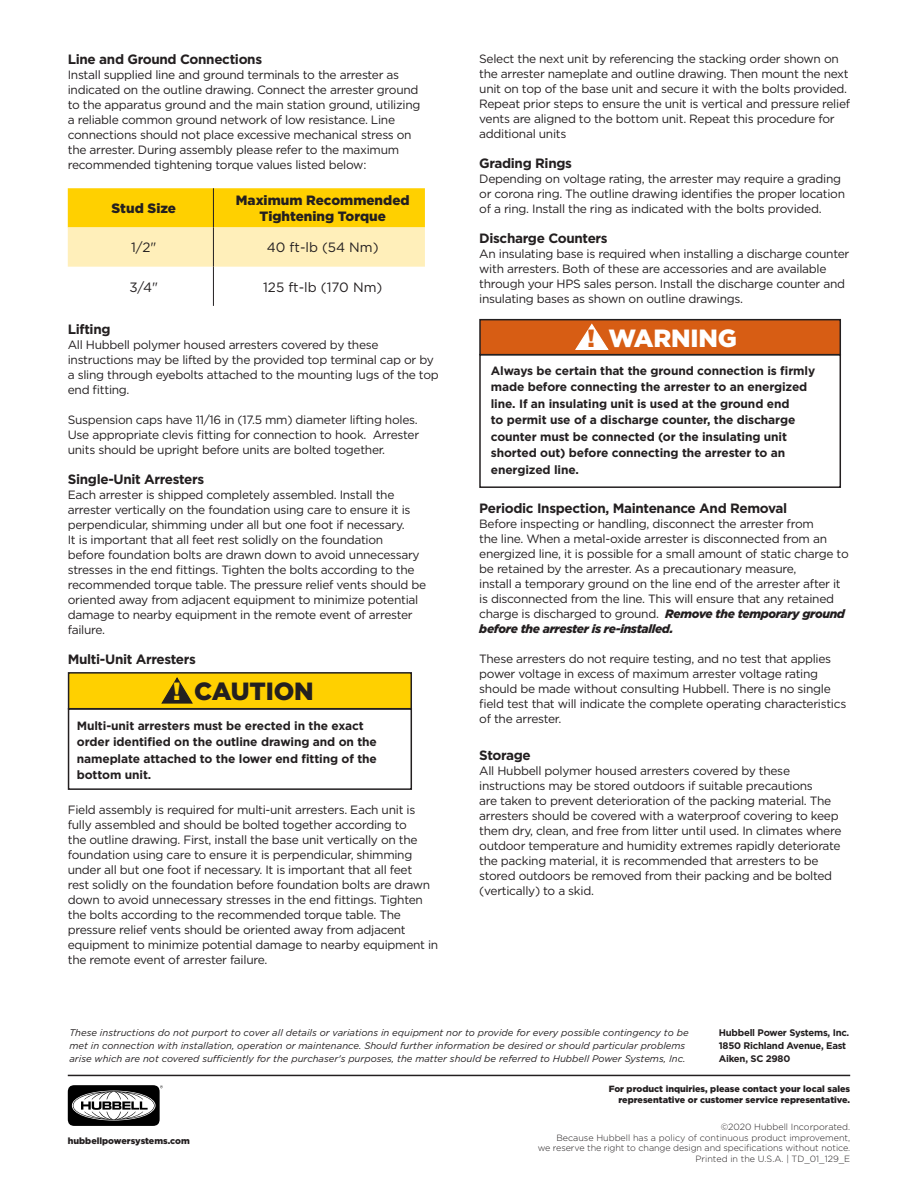
<style>
.page{position:relative;width:918px;height:1188px;background:#fff}
.page>*{position:absolute;margin:0;border:0;box-sizing:border-box;transform-origin:0 0}
.t1{font:900 24.9px "Gotham";letter-spacing:-.01em;color:#231f20}
.t2{font:900 24.9px "Gotham";letter-spacing:-.01em;color:#fff}
.t3{font:700 13.5px "Gotham";letter-spacing:-.025em;color:#231f20}
.t4{font:900 13.5px/16.2px "Gotham";color:#231f20;text-align:center}
.t5{font:13.5px "Gotham";color:#231f20}
.t6{font:12px/15px "Gotham";letter-spacing:-.025em;color:#231f20}
.t7{font:700 12px/16.5px "Gotham";letter-spacing:-.01em;color:#231f20}
.t8{font:italic 9.6px/12.8px "Gotham";color:#231f20}
.t9{font:700 9.6px "Gotham";letter-spacing:-.025em;color:#231f20}
.t10{font:300 9px/10.8px "Gotham";color:#231f20;text-align:right}
.t11{font:900 9px/10.8px "Gotham";color:#231f20;text-align:right}
.s1{color:#ffd000}
.s2{color:#d75d14}
.s3{font-weight:900;font-style:italic}
</style>
<div class="page">
<hr style="left:68px;top:1075px;width:782px;height:1px;background:#231f20">
<div style="left:68px;top:1085px;width:92px;height:41px;background:#000;border-radius:7px"></div>
<svg style="left:73px;top:1085px;width:90px;height:35px"></svg>
<div style="left:69px;top:673px;width:342px;height:36px;background:#ffd000"></div>
<div style="left:68px;top:672px;width:344px;height:37px;border:2px solid #231f20"></div>
<div style="left:68px;top:708px;width:344px;height:82px;border:2px solid #231f20"></div>
<svg style="left:161px;top:677px;width:32px;height:27px"></svg>
<div style="left:479px;top:354px;width:362px;height:134px;border:2px solid #231f20"></div>
<div style="left:480px;top:320px;width:360px;height:35px;background:#d75d14"></div>
<div style="left:479px;top:319px;width:362px;height:36px;border:2px solid #231f20"></div>
<svg style="left:575px;top:323px;width:34px;height:27px"></svg>
<svg style="left:68px;top:188px;width:357px;height:79px;background:#fedf5e"></svg>
<hr style="left:213px;top:188px;width:1px;height:39px;background:#231f20">
<hr style="left:213px;top:227px;width:1px;height:40px;background:#231f20">
<hr style="left:213px;top:267px;width:1px;height:39px;background:#231f20">
<p class="t3" style="left:68px;top:50px;width:196px">Line and Ground Connections</p>
<p class="t6" style="left:68px;top:67px;width:354px">Install supplied line and ground terminals to the arrester as indicated on the outline drawing. Connect the arrester ground to the apparatus ground and the main station ground, utilizing a reliable common ground network of low resistance. Line connections should not place excessive mechanical stress on the arrester. During assembly please refer to the maximum recommended tightening torque values listed below:</p>
<p class="t4" style="left:112px;top:200px;width:66px">Stud Size</p>
<p class="t4" style="left:236px;top:192px;width:175px">Maximum Recommended<br>Tightening Torque</p>
<p class="t5" style="left:131px;top:239px;width:27px">1/2"</p>
<p class="t5" style="left:267px;top:239px;width:113px">40 ft-lb (54 Nm)</p>
<p class="t5" style="left:129px;top:278px;width:30px">3/4"</p>
<p class="t5" style="left:263px;top:278px;width:121px">125 ft-lb (170 Nm)</p>
<p class="t3" style="left:68px;top:320px;width:44px">Lifting</p>
<p class="t6" style="left:68px;top:337px;width:372px">All Hubbell polymer housed arresters covered by these instructions may be lifted by the provided top terminal cap or by a sling through eyebolts attached to the mounting lugs of the top end fitting.</p>
<p class="t6" style="left:68px;top:412px;width:353px;text-align:justify">Suspension caps have 11/16 in (17.5 mm) diameter lifting holes.<br>Use appropriate clevis fitting for connection to hook. Arrester units should be upright before units are bolted together.</p>
<p class="t3" style="left:68px;top:470px;width:138px">Single-Unit Arresters</p>
<p class="t6" style="left:68px;top:487px;width:360px">Each arrester is shipped completely assembled. Install the arrester vertically on the foundation using care to ensure it is perpendicular, shimming under all but one foot if necessary.<br>It is important that all feet rest solidly on the foundation<br>before foundation bolts are drawn down to avoid unnecessary stresses in the end fittings. Tighten the bolts according to the recommended torque table. The pressure relief vents should be oriented away from adjacent equipment to minimize potential damage to nearby equipment in the remote event of arrester failure.</p>
<p class="t3" style="left:68px;top:650px;width:130px">Multi-Unit Arresters</p>
<p class="t1" style="left:173px;top:677px;width:142px"><span class="s1">!</span> CAUTION</p>
<p class="t7" style="left:77px;top:717px;width:302px">Multi-unit arresters must be erected in the exact order identified on the outline drawing and on the nameplate attached to the lower end fitting of the bottom unit.</p>
<p class="t6" style="left:68px;top:802px;width:372px">Field assembly is required for multi-unit arresters. Each unit is fully assembled and should be bolted together according to<br>the outline drawing. First, install the base unit vertically on the foundation using care to ensure it is perpendicular, shimming under all but one foot if necessary. It is important that all feet<br>rest solidly on the foundation before foundation bolts are drawn down to avoid unnecessary stresses in the end fittings. Tighten the bolts according to the recommended torque table. The pressure relief vents should be oriented away from adjacent equipment to minimize potential damage to nearby equipment in the remote event of arrester failure.</p>
<p class="t6" style="left:479px;top:51px;width:372px">Select the next unit by referencing the stacking order shown on the arrester nameplate and outline drawing. Then mount the next unit on top of the base unit and secure it with the bolts provided.<br>Repeat prior steps to ensure the unit is vertical and pressure relief vents are aligned to the bottom unit. Repeat this procedure for additional units</p>
<p class="t3" style="left:479px;top:154px;width:94px">Grading Rings</p>
<p class="t6" style="left:479px;top:171px;width:367px">Depending on voltage rating, the arrester may require a grading or corona ring. The outline drawing identifies the proper location of a ring. Install the ring as indicated with the bolts provided.</p>
<p class="t3" style="left:479px;top:229px;width:130px">Discharge Counters</p>
<p class="t6" style="left:479px;top:246px;width:372px">An insulating base is required when installing a discharge counter with arresters. Both of these are accessories and are available through your HPS sales person. Install the discharge counter and insulating bases as shown on outline drawings.</p>
<p class="t2" style="left:587px;top:324px;width:151px"><span class="s2">!</span> WARNING</p>
<p class="t7" style="left:491px;top:362px;width:326px">Always be certain that the ground connection is firmly made before connecting the arrester to an energized line. If an insulating unit is used at the ground end<br>to permit use of a discharge counter, the discharge counter must be connected (or the insulating unit shorted out) before connecting the arrester to an energized line.</p>
<p class="t3" style="left:479px;top:499px;width:310px">Periodic Inspection, Maintenance And Removal</p>
<p class="t6" style="left:479px;top:516px;width:371px">Before inspecting or handling, disconnect the arrester from<br>the line. When a metal-oxide arrester is disconnected from an energized line, it is possible for a small amount of static charge to be retained by the arrester. As a precautionary measure,</p>
<p class="t6" style="left:479px;top:576px;width:367px">install a temporary ground on the line end of the arrester after it is disconnected from the line. This will ensure that any retained charge is discharged to ground. <span class="s3">Remove the temporary ground before the arrester is re-installed.</span></p>
<p class="t6" style="left:479px;top:651px;width:369px">These arresters do not require testing, and no test that applies power voltage in excess of maximum arrester voltage rating should be made without consulting Hubbell. There is no single field test that will indicate the complete operating characteristics of the arrester.</p>
<p class="t3" style="left:479px;top:746px;width:53px">Storage</p>
<p class="t6" style="left:479px;top:763px;width:364px">All Hubbell polymer housed arresters covered by these instructions may be stored outdoors if suitable precautions<br>are taken to prevent deterioration of the packing material. The arresters should be covered with a waterproof covering to keep them dry, clean, and free from litter until used. In climates where outdoor temperature and humidity extremes rapidly deteriorate the packing material, it is recommended that arresters to be stored outdoors be removed from their packing and be bolted (vertically) to a skid.</p>
<p class="t8" style="left:69px;top:1026px;width:621px">These instructions do not purport to cover all details or variations in equipment nor to provide for every possible contingency to be met in connection with installation, operation or maintenance. Should further information be desired or should particular problems arise which are not covered sufficiently for the purchaser's purposes, the matter should be referred to Hubbell Power Systems, Inc.</p>
<p class="t9" style="left:719px;top:1026px;width:132px">Hubbell Power Systems, Inc.</p>
<p class="t9" style="left:719px;top:1039px;width:129px">1850 Richland Avenue, East</p>
<p class="t9" style="left:719px;top:1052px;width:73px">Aiken, SC 2980</p>
<p class="t11" style="left:68px;top:1136px;width:124px">hubbellpowersystems.com</p>
<p class="t11" style="left:609px;top:1084px;width:243px">For product inquiries, please contact your local sales representative or customer service representative.</p>
<p class="t10" style="left:538px;top:1121px;width:314px">©2020 Hubbell Incorporated.<br>Because Hubbell has a policy of continuous product improvement,<br>we reserve the right to change design and specifications without notice.</p>
<p class="t10" style="left:696px;top:1153px;width:156px">Printed in the U.S.A. | TD_01_129_E</p>
</div>
